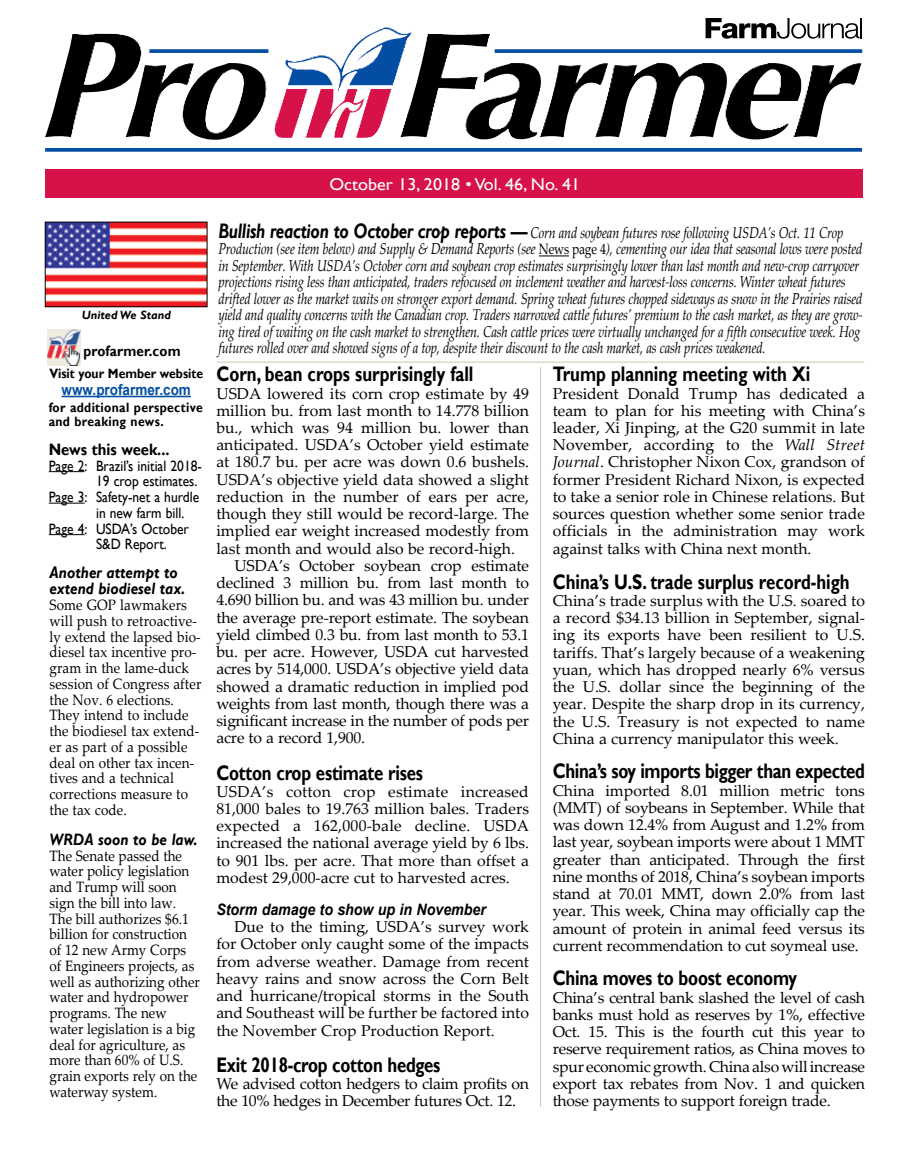
<style>
.page{position:relative;width:905px;height:1161px;background:#fff}
.page>*{position:absolute;margin:0;border:0;box-sizing:border-box;transform-origin:0 0}
.t1{font:700 21px "Gill Sans";letter-spacing:-.01em;color:#000;scale:.8 1}
.t2{font:17.1px "Gill Sans";color:#fff;scale:1.05 1}
.t3{font:italic 700 16.5px/16.5px "Gill Sans";color:#000;scale:.9 1}
.t4{font:700 16.5px "Gill Sans";color:#000;scale:.9 1}
.t5{font:15.75px/17.2px "Palatino Linotype";letter-spacing:-.005em;color:#000;text-align:justify}
.t6{font:italic 15.75px/16.5px "Palatino Linotype";letter-spacing:-.015em;color:#000;scale:.8 1}
.t7{font:italic 700 15.75px "Arial";color:#000;scale:.9 1}
.t8{font:15px/15.8px "Palatino Linotype";color:#000;scale:.9 1}
.t9{font:15px "Gill Sans";color:#000;scale:.9 1}
.t10{font:700 15px "Arial";color:#034ea2;scale:.9 1}
.t11{font:700 15px "Gill Sans";letter-spacing:.01em;color:#000;scale:.9 1}
.t12{font:700 13.5px/14.2px "Gill Sans";letter-spacing:.03em;color:#000;scale:.9 1}
.t13{font:700 13.5px "Gill Sans";color:#000;scale:.9 1}
.t14{font:italic 700 12px "Gill Sans";color:#000}
.s1{font-family:"Gill Sans";font-weight:700;font-size:21px}
.s2{font-style:normal;font-size:15px}
.s3{font-style:italic}
</style>
<div class="page">
<div style="left:45px;top:170px;width:817px;height:28px;background:#d71249"></div>
<img style="left:45px;top:27px;width:693px;height:113px">
<svg style="left:705px;top:18px;width:154px;height:21px"></svg>
<hr style="left:860px;top:18px;width:2px;height:20px;background:#000">
<svg style="left:494px;top:49px;width:368px;height:4px"></svg>
<svg style="left:149px;top:49px;width:119px;height:4px"></svg>
<svg style="left:45px;top:148px;width:817px;height:4px;background:#155aa8"></svg>
<hr style="left:539px;top:255px;width:30px;height:1px;background:#000">
<img style="left:47px;top:329px;width:33px;height:37px">
<hr style="left:62px;top:396px;width:129px;height:1px;background:#034ea2">
<hr style="left:540px;top:367px;width:1px;height:739px;background:#c9c7b2">
<img style="left:47px;top:224px;width:158px;height:81px">
<hr style="left:217px;top:362px;width:647px;height:1px;background:#c9c7b2">
<hr style="left:49px;top:471px;width:35px;height:1px;background:#000">
<hr style="left:49px;top:503px;width:35px;height:1px;background:#000">
<hr style="left:49px;top:534px;width:35px;height:1px;background:#000">
<p class="t2" style="left:329px;top:174px;width:240px">October 13, 2018 • Vol. 46, No. 41</p>
<p class="t6" style="left:218px;top:224px;width:806px"><span class="s1">Bullish reaction to October crop reports —</span> Corn and soybean futures rose following USDA’s Oct. 11 Crop Production (see item below) and Supply &amp; Demand Reports (see <span class="s2">News page 4</span>), cementing our idea that seasonal lows were posted in September. With USDA’s October corn and soybean crop estimates surprisingly lower than last month and new-crop carryover projections rising less than anticipated, traders refocused on inclement weather and harvest-loss concerns. Winter wheat futures drifted lower as the market waits on stronger export demand. Spring wheat futures chopped sideways as snow in the Prairies raised yield and quality concerns with the Canadian crop. Traders narrowed cattle futures’ premium to the cash market, as they are grow&shy;ing tired of waiting on the cash market to strengthen. Cash cattle prices were virtually unchanged for a fifth consecutive week. Hog</p>
<p class="t14" style="left:82px;top:308px;width:91px">United We Stand</p>
<p class="t11" style="left:84px;top:342px;width:109px">profarmer.com</p>
<p class="t6" style="left:218px;top:339px;width:685px">futures rolled over and showed signs of a top, despite their discount to the cash market, as cash prices weakened.</p>
<p class="t13" style="left:49px;top:365px;width:172px">Visit your Member website</p>
<p class="t10" style="left:62px;top:380px;width:145px">www.profarmer.com</p>
<p class="t12" style="left:49px;top:401px;width:173px">for additional perspective and breaking news.</p>
<h1 class="t1" style="left:216px;top:362px;width:323px">Corn, bean crops surprisingly fall</h1>
<p class="t5" style="left:216px;top:384px;width:314px">USDA lowered its corn crop estimate by 49</p>
<p class="t5" style="left:216px;top:401px;width:314px">million bu. from last month to 14.778 billion</p>
<p class="t5" style="left:216px;top:418px;width:314px">bu., which was 94 million bu. lower than</p>
<p class="t5" style="left:216px;top:436px;width:314px">anticipated. USDA’s October yield estimate</p>
<p class="t5" style="left:216px;top:453px;width:314px">at 180.7 bu. per acre was down 0.6 bushels.</p>
<p class="t5" style="left:216px;top:470px;width:314px">USDA’s objective yield data showed a slight</p>
<p class="t5" style="left:216px;top:487px;width:314px">reduction in the number of ears per acre,</p>
<p class="t5" style="left:216px;top:505px;width:314px">though they still would be record-large. The</p>
<p class="t5" style="left:216px;top:522px;width:314px">implied ear weight increased modestly from</p>
<p class="t5" style="left:216px;top:539px;width:300px">last month and would also be record-high.</p>
<p class="t5" style="left:234px;top:556px;width:296px">USDA’s October soybean crop estimate</p>
<p class="t5" style="left:216px;top:574px;width:314px">declined 3 million bu. from last month to</p>
<p class="t5" style="left:216px;top:591px;width:314px">4.690 billion bu. and was 43 million bu. under</p>
<p class="t5" style="left:216px;top:608px;width:314px">the average pre-report estimate. The soybean</p>
<p class="t5" style="left:216px;top:625px;width:314px">yield climbed 0.3 bu. from last month to 53.1</p>
<p class="t5" style="left:216px;top:643px;width:314px">bu. per acre. However, USDA cut harvested</p>
<p class="t5" style="left:216px;top:660px;width:314px">acres by 514,000. USDA’s objective yield data</p>
<p class="t5" style="left:216px;top:677px;width:314px">showed a dramatic reduction in implied pod</p>
<p class="t5" style="left:216px;top:694px;width:314px">weights from last month, though there was a</p>
<p class="t5" style="left:216px;top:712px;width:314px">significant increase in the number of pods per</p>
<p class="t5" style="left:216px;top:729px;width:150px">acre to a record 1,900.</p>
<h1 class="t1" style="left:216px;top:760px;width:260px">Cotton crop estimate rises</h1>
<p class="t5" style="left:216px;top:782px;width:314px">USDA’s cotton crop estimate increased 81,000 bales to 19.763 million bales. Traders expected a 162,000-bale decline. USDA increased the national average yield by 6 lbs. to 901 lbs. per acre. That more than offset a modest 29,000-acre cut to harvested acres.</p>
<p class="t7" style="left:216px;top:899px;width:301px">Storm damage to show up in November</p>
<p class="t5" style="left:216px;top:918px;width:314px;text-indent:18px">Due to the timing, USDA’s survey work for October only caught some of the impacts from adverse weather. Damage from recent heavy rains and snow across the Corn Belt and hurricane/tropical storms in the South and Southeast will be further be factored into the November Crop Production Report.</p>
<h1 class="t1" style="left:216px;top:1052px;width:281px">Exit 2018-crop cotton hedges</h1>
<p class="t5" style="left:216px;top:1074px;width:314px">We advised cotton hedgers to claim profits on the 10% hedges in December futures Oct. 12.</p>
<h1 class="t1" style="left:552px;top:362px;width:323px">Trump planning meeting with Xi</h1>
<p class="t5" style="left:552px;top:384px;width:314px">President Donald Trump has dedicated a team to plan for his meeting with China’s leader, Xi Jinping, at the G20 summit in late November, according to the <span class="s3">Wall Street Journal</span>. Christopher Nixon Cox, grandson of former President Richard Nixon, is expected to take a senior role in Chinese relations. But sources question whether some senior trade officials in the administration may work against talks with China next month.</p>
<h1 class="t1" style="left:552px;top:569px;width:373px">China’s U.S. trade surplus record-high</h1>
<p class="t5" style="left:552px;top:591px;width:314px">China’s trade surplus with the U.S. soared to a record $34.13 billion in September, signal&shy;ing its exports have been resilient to U.S. tariffs. That’s largely because of a weakening yuan, which has dropped nearly 6% versus the U.S. dollar since the beginning of the year. Despite the sharp drop in its currency, the U.S. Treasury is not expected to name China a currency manipulator this week.</p>
<h1 class="t1" style="left:552px;top:759px;width:392px">China’s soy imports bigger than expected</h1>
<p class="t5" style="left:552px;top:781px;width:314px">China imported 8.01 million metric tons (MMT) of soybeans in September. While that was down 12.4% from August and 1.2% from last year, soybean imports were about 1 MMT greater than anticipated. Through the first nine months of 2018, China’s soybean imports stand at 70.01 MMT, down 2.0% from last year. This week, China may officially cap the amount of protein in animal feed versus its current recommendation to cut soymeal use.</p>
<h1 class="t1" style="left:552px;top:966px;width:307px">China moves to boost economy</h1>
<p class="t5" style="left:552px;top:988px;width:314px">China’s central bank slashed the level of cash banks must hold as reserves by 1%, effective Oct. 15. This is the fourth cut this year to reserve requirement ratios, as China moves to spur economic growth. China also will increase export tax rebates from Nov. 1 and quicken those payments to support foreign trade.</p>
<p class="t4" style="left:49px;top:439px;width:135px">News this week...</p>
<p class="t9" style="left:49px;top:457px;width:172px">Page 2: Brazil’s initial 2018-</p>
<p class="t9" style="left:96px;top:473px;width:114px">19 crop estimates.</p>
<p class="t9" style="left:49px;top:488px;width:169px">Page 3: Safety-net a hurdle</p>
<p class="t9" style="left:96px;top:504px;width:100px">in new farm bill.</p>
<p class="t9" style="left:49px;top:520px;width:157px">Page 4: USDA’s October</p>
<p class="t9" style="left:96px;top:536px;width:80px">S&amp;D Report.</p>
<p class="t3" style="left:50px;top:565px;width:152px">Another attempt to extend biodiesel tax.</p>
<p class="t8" style="left:50px;top:597px;width:170px">Some GOP lawmakers will push to retroactive&shy;ly extend the lapsed bio&shy;diesel tax incentive pro&shy;gram in the lame-duck session of Congress after the Nov. 6 elections.<br>They intend to include the biodiesel tax extend&shy;er as part of a possible deal on other tax incen&shy;tives and a technical corrections measure to the tax code.</p>
<p class="t3" style="left:50px;top:832px;width:166px">WRDA soon to be law.</p>
<p class="t8" style="left:50px;top:847px;width:168px">The Senate passed the water policy legislation and Trump will soon sign the bill into law.<br>The bill authorizes $6.1 billion for construction of 12 new Army Corps of Engineers projects, as well as authorizing other water and hydropower programs. The new water legislation is a big deal for agriculture, as more than 60% of U.S. grain exports rely on the waterway system.</p>
</div>
